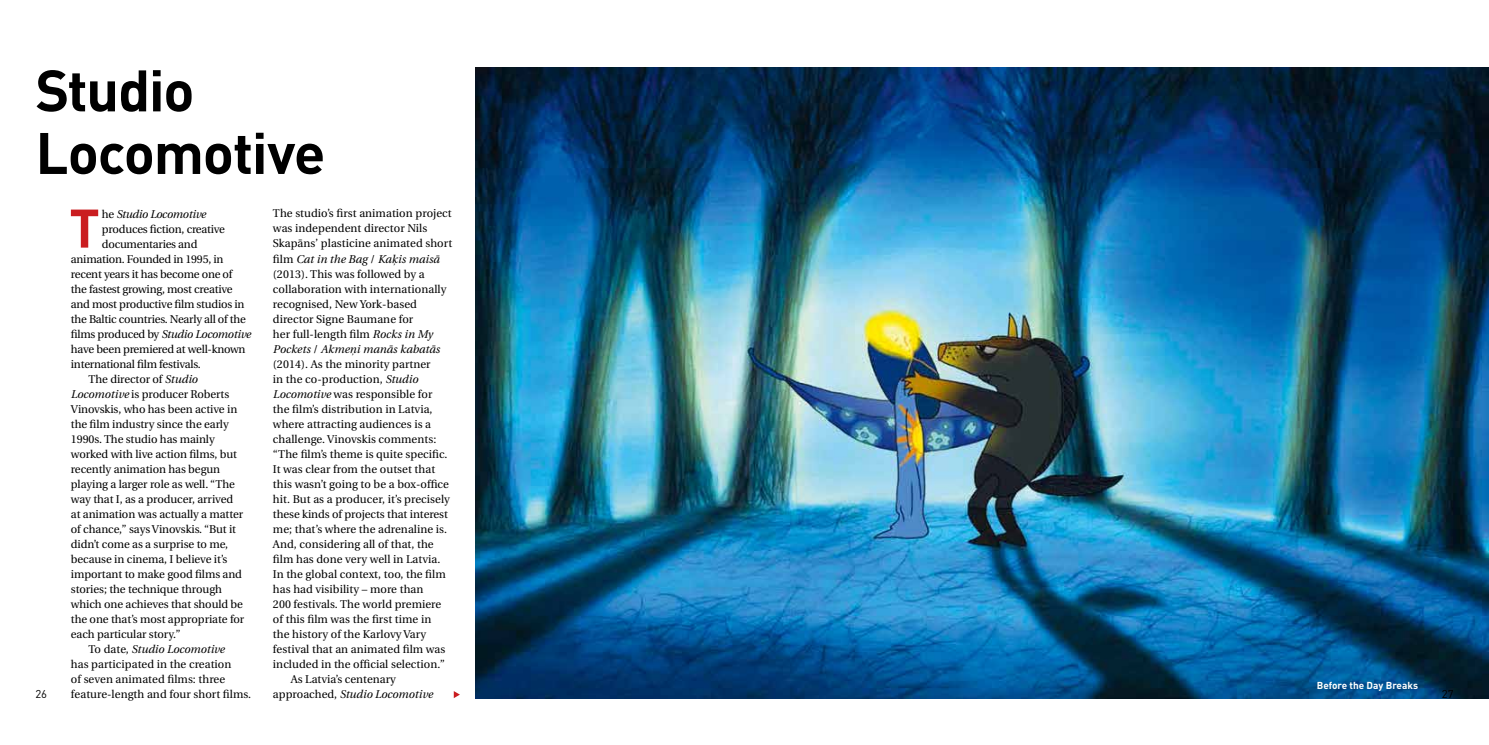
<style>
.page{position:relative;width:1489px;height:745px;background:#fff}
.page>*{position:absolute;margin:0;border:0;box-sizing:border-box;transform-origin:0 0}
.t1{font:700 57.5px/62.5px "DIN Pro";letter-spacing:-.025em;color:#000}
.t2{font:700 53.38px "DIN Pro";color:#ca1d20}
.t3{font:11.25px "Utopia CE";color:#000}
.t4{font:11.25px "Utopia CE";letter-spacing:-.02em;color:#000}
.t5{font:italic 11.25px "Utopia CE";color:#000}
.t6{font:italic 11.25px "Utopia CE";letter-spacing:-.02em;color:#000}
.t7{font:11.25px "DIN Pro";color:#000}
.t8{font:700 10px "DIN Pro";color:#fff}
.s1{font-style:normal}
.s2{font-style:italic}
</style>
<div class="page">
<img style="left:475px;top:68px;width:1013px;height:629px">
<svg style="left:454px;top:691px;width:6px;height:6px"></svg>
<h1 class="t1" style="left:35px;top:57px;width:291px">Studio<br>Locomotive</h1>
<p class="t3" style="left:273px;top:207px;width:180px">The studio’s first animation project</p>
<p class="t3" style="left:273px;top:222px;width:156px">was independent director Nils</p>
<p class="t3" style="left:273px;top:237px;width:181px">Skapāns’ plasticine animated short</p>
<p class="t5" style="left:273px;top:252px;width:168px"><span class="s1">film</span> Cat in the Bag <span class="s1">/</span> Kaķis maisā</p>
<p class="t3" style="left:273px;top:267px;width:153px">(2013). This was followed by a</p>
<p class="t3" style="left:273px;top:282px;width:175px">collaboration with internationally</p>
<p class="t3" style="left:273px;top:297px;width:145px">recognised, New York-based</p>
<p class="t3" style="left:273px;top:312px;width:142px">director Signe Baumane for</p>
<p class="t3" style="left:273px;top:327px;width:161px">her full-length film <span class="s2">Rocks in My</span></p>
<p class="t5" style="left:273px;top:342px;width:168px">Pockets <span class="s1">/</span> Akmeņi manās kabatās</p>
<p class="t3" style="left:273px;top:357px;width:159px">(2014). As the minority partner</p>
<p class="t3" style="left:273px;top:372px;width:147px">in the co-production, <span class="s2">Studio</span></p>
<p class="t3" style="left:273px;top:387px;width:161px"><span class="s2">Locomotive</span> was responsible for</p>
<p class="t3" style="left:273px;top:402px;width:161px">the film’s distribution in Latvia,</p>
<p class="t3" style="left:273px;top:417px;width:160px">where attracting audiences is a</p>
<p class="t3" style="left:273px;top:432px;width:165px">challenge. Vinovskis comments:</p>
<p class="t3" style="left:273px;top:447px;width:176px">“The film’s theme is quite specific.</p>
<p class="t3" style="left:273px;top:462px;width:164px">It was clear from the outset that</p>
<p class="t3" style="left:273px;top:477px;width:178px">this wasn’t going to be a box-office</p>
<p class="t3" style="left:273px;top:492px;width:178px">hit. But as a producer, it’s precisely</p>
<p class="t3" style="left:273px;top:507px;width:176px">these kinds of projects that interest</p>
<p class="t3" style="left:273px;top:522px;width:175px">me; that’s where the adrenaline is.</p>
<p class="t3" style="left:273px;top:537px;width:162px">And, considering all of that, the</p>
<p class="t3" style="left:273px;top:552px;width:169px">film has done very well in Latvia.</p>
<p class="t3" style="left:273px;top:567px;width:174px">In the global context, too, the film</p>
<p class="t3" style="left:273px;top:582px;width:152px">has had visibility – more than</p>
<p class="t3" style="left:273px;top:597px;width:170px">200 festivals. The world premiere</p>
<p class="t3" style="left:273px;top:612px;width:160px">of this film was the first time in</p>
<p class="t3" style="left:273px;top:627px;width:155px">the history of the Karlovy Vary</p>
<p class="t3" style="left:273px;top:642px;width:174px">festival that an animated film was</p>
<p class="t3" style="left:273px;top:657px;width:173px">included in the official selection.”</p>
<p class="t3" style="left:291px;top:672px;width:107px">As Latvia’s centenary</p>
<p class="t5" style="left:273px;top:687px;width:161px"><span class="s1">approached,</span> Studio Locomotive</p>
<h2 class="t2" style="left:69px;top:192px;width:32px">T</h2>
<p class="t6" style="left:102px;top:207px;width:105px"><span class="s1">he</span> Studio Locomotive</p>
<p class="t4" style="left:102px;top:222px;width:125px">produces fiction, creative</p>
<p class="t4" style="left:102px;top:237px;width:97px">documentaries and</p>
<p class="t4" style="left:71px;top:252px;width:154px">animation. Founded in 1995, in</p>
<p class="t4" style="left:71px;top:267px;width:163px">recent years it has become one of</p>
<p class="t4" style="left:71px;top:282px;width:163px">the fastest growing, most creative</p>
<p class="t4" style="left:71px;top:297px;width:175px">and most productive film studios in</p>
<p class="t4" style="left:71px;top:312px;width:176px">the Baltic countries. Nearly all of the</p>
<p class="t6" style="left:71px;top:327px;width:181px"><span class="s1">films produced by</span> Studio Locomotive</p>
<p class="t4" style="left:71px;top:342px;width:176px">have been premiered at well-known</p>
<p class="t4" style="left:71px;top:357px;width:131px">international film festivals.</p>
<p class="t3" style="left:89px;top:372px;width:110px">The director of <span class="s2">Studio</span></p>
<p class="t3" style="left:71px;top:387px;width:160px"><span class="s2">Locomotive</span> is producer Roberts</p>
<p class="t3" style="left:71px;top:402px;width:168px">Vinovskis, who has been active in</p>
<p class="t3" style="left:71px;top:417px;width:159px">the film industry since the early</p>
<p class="t3" style="left:71px;top:432px;width:145px">1990s. The studio has mainly</p>
<p class="t3" style="left:71px;top:447px;width:168px">worked with live action films, but</p>
<p class="t3" style="left:71px;top:462px;width:151px">recently animation has begun</p>
<p class="t3" style="left:71px;top:477px;width:165px">playing a larger role as well. “The</p>
<p class="t3" style="left:71px;top:492px;width:164px">way that I, as a producer, arrived</p>
<p class="t3" style="left:71px;top:507px;width:174px">at animation was actually a matter</p>
<p class="t3" style="left:71px;top:522px;width:167px">of chance,” says Vinovskis. “But it</p>
<p class="t3" style="left:71px;top:537px;width:159px">didn’t come as a surprise to me,</p>
<p class="t3" style="left:71px;top:552px;width:158px">because in cinema, I believe it’s</p>
<p class="t3" style="left:71px;top:567px;width:173px">important to make good films and</p>
<p class="t3" style="left:71px;top:582px;width:153px">stories; the technique through</p>
<p class="t3" style="left:71px;top:597px;width:174px">which one achieves that should be</p>
<p class="t3" style="left:71px;top:612px;width:175px">the one that’s most appropriate for</p>
<p class="t3" style="left:71px;top:627px;width:111px">each particular story.”</p>
<p class="t5" style="left:89px;top:642px;width:138px"><span class="s1">To date,</span> Studio Locomotive</p>
<p class="t3" style="left:71px;top:657px;width:162px">has participated in the creation</p>
<p class="t3" style="left:71px;top:672px;width:156px">of seven animated films: three</p>
<p class="t3" style="left:71px;top:687px;width:182px">feature-length and four short films.</p>
<p class="t8" style="left:1316px;top:678px;width:103px">Before the Day Breaks</p>
<p class="t7" style="left:35px;top:686px;width:13px">26</p>
<p class="t7" style="left:1441px;top:686px;width:13px">27</p>
</div>
